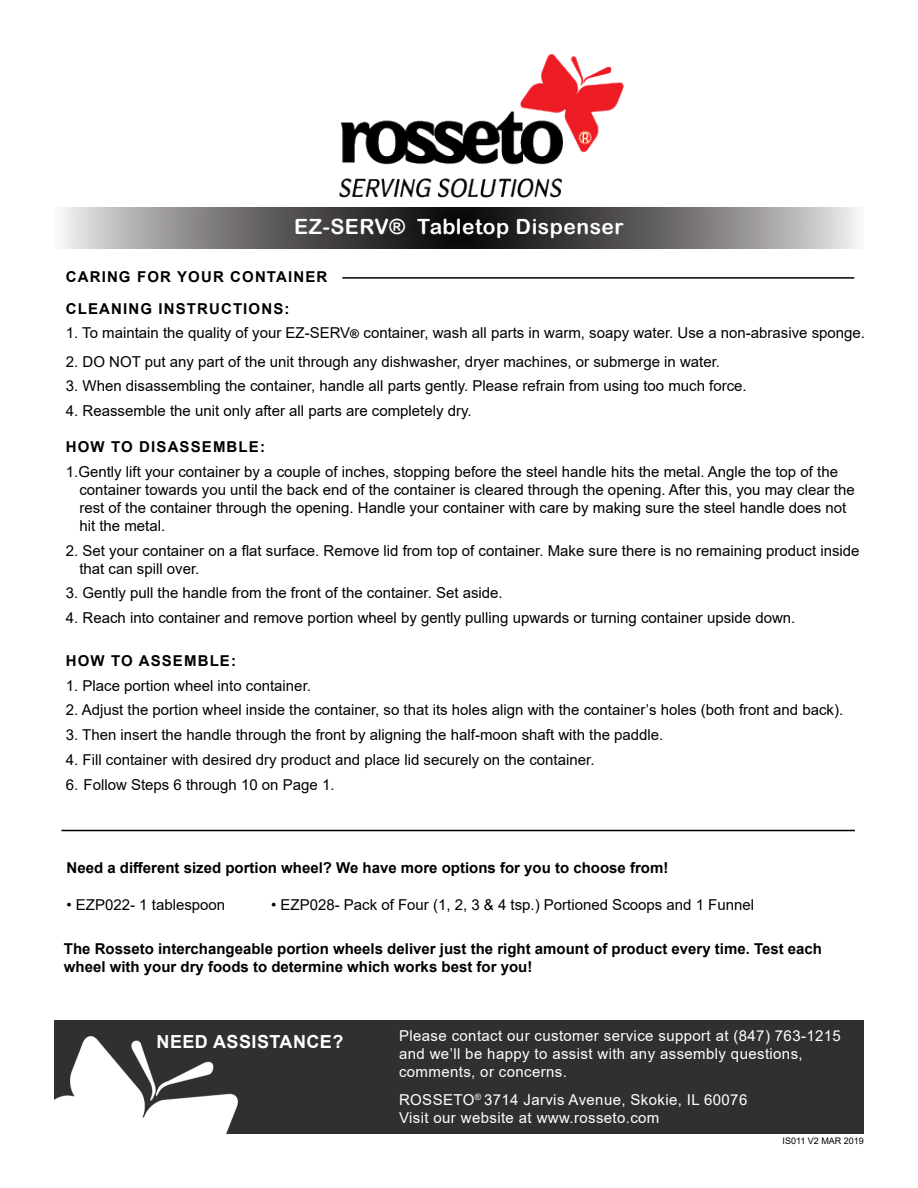
<style>
.page{position:relative;width:918px;height:1188px;background:#fff}
.page>*{position:absolute;margin:0;border:0;box-sizing:border-box;transform-origin:0 0}
.t1{font:21px "Arial Rounded MT Bold";letter-spacing:.025em;color:#fff}
.t2{font:700 18px "Arial";letter-spacing:.025em;color:#fff}
.BODY{font:15px/18px "Arial";color:#000}
.SUB_HEADER{font:700 15px/18px "Arial";color:#000}
.t3{font:15px/18px "Arial";letter-spacing:.025em;color:#fff}
.SUB_HEADER-2{font:700 15px "Arial";letter-spacing:.075em;color:#000}
.t4{font:9px "Arial";color:#000}
.s1{font-family:"Arial Rounded MT Bold";font-size:12px}
</style>
<div class="page">
<img style="left:340px;top:54px;width:283px;height:143px">
<div style="left:54px;top:1021px;width:810px;height:113px;background:#303030"></div>
<img style="left:54px;top:1036px;width:183px;height:98px">
<svg style="left:62px;top:207px;width:795px;height:41px;background:#6c6a6a"></svg>
<hr style="left:342px;top:277px;width:512px;height:2px;background:#000">
<hr style="left:61px;top:830px;width:794px;height:1px;background:#000">
<h1 class="t1" style="left:294px;top:214px;width:331px">EZ-SERV® Tabletop Dispenser</h1>
<p class="SUB_HEADER-2" style="left:66px;top:266px;width:263px">CARING FOR YOUR CONTAINER</p>
<p class="SUB_HEADER-2" style="left:66px;top:298px;width:225px">CLEANING INSTRUCTIONS:</p>
<p class="BODY" style="left:66px;top:324px;width:801px">1. To maintain the quality of your EZ-SERV<span class="s1">®</span> container, wash all parts in warm, soapy water. Use a non-abrasive sponge.</p>
<p class="BODY" style="left:66px;top:352px;width:656px">2. DO NOT put any part of the unit through any dishwasher, dryer machines, or submerge in water.</p>
<p class="BODY" style="left:66px;top:377px;width:682px">3. When disassembling the container, handle all parts gently. Please refrain from using too much force.</p>
<p class="BODY" style="left:66px;top:402px;width:407px">4. Reassemble the unit only after all parts are completely dry.</p>
<p class="SUB_HEADER-2" style="left:66px;top:436px;width:201px">HOW TO DISASSEMBLE:</p>
<p class="BODY" style="left:79px;top:463px;width:777px;text-indent:-14px">1.Gently lift your container by a couple of inches, stopping before the steel handle hits the metal. Angle the top of the container towards you until the back end of the container is cleared through the opening. After this, you may clear the rest of the container through the opening. Handle your container with care by making sure the steel handle does not hit the metal.</p>
<p class="BODY" style="left:79px;top:541px;width:782px;text-indent:-14px">2. Set your container on a flat surface. Remove lid from top of container. Make sure there is no remaining product inside that can spill over.</p>
<p class="BODY" style="left:66px;top:584px;width:438px">3. Gently pull the handle from the front of the container. Set aside.</p>
<p class="BODY" style="left:66px;top:609px;width:731px">4. Reach into container and remove portion wheel by gently pulling upwards or turning container upside down.</p>
<p class="SUB_HEADER-2" style="left:66px;top:650px;width:172px">HOW TO ASSEMBLE:</p>
<p class="BODY" style="left:66px;top:676px;width:247px">1. Place portion wheel into container.</p>
<p class="BODY" style="left:66px;top:701px;width:779px">2. Adjust the portion wheel inside the container, so that its holes align with the container’s holes (both front and back).</p>
<p class="BODY" style="left:66px;top:726px;width:599px">3. Then insert the handle through the front by aligning the half-moon shaft with the paddle.</p>
<p class="BODY" style="left:66px;top:751px;width:530px">4. Fill container with desired dry product and place lid securely on the container.</p>
<p class="BODY" style="left:66px;top:775px;width:270px">6. Follow Steps 6 through 10 on Page 1.</p>
<p class="SUB_HEADER" style="left:67px;top:859px;width:603px">Need a different sized portion wheel? We have more options for you to choose from!</p>
<p class="BODY" style="left:67px;top:895px;width:160px">• EZP022- 1 tablespoon</p>
<p class="BODY" style="left:271px;top:895px;width:484px">• EZP028- Pack of Four (1, 2, 3 &amp; 4 tsp.) Portioned Scoops and 1 Funnel</p>
<p class="SUB_HEADER" style="left:64px;top:940px;width:760px">The Rosseto interchangeable portion wheels deliver just the right amount of product every time. Test each wheel with your dry foods to determine which works best for you!</p>
<p class="t2" style="left:157px;top:1029px;width:188px">NEED ASSISTANCE?</p>
<p class="t3" style="left:399px;top:1027px;width:443px">Please contact our customer service support at (847) 763-1215 and we’ll be happy to assist with any assembly questions, comments, or concerns.</p>
<p class="t3" style="left:399px;top:1090px;width:350px">ROSSETO<sup>®</sup> 3714 Jarvis Avenue, Skokie, IL 60076<br>Visit our website at www.rosseto.com</p>
<p class="t4" style="left:783px;top:1134px;width:83px">IS011 V2 MAR 2019</p>
</div>
